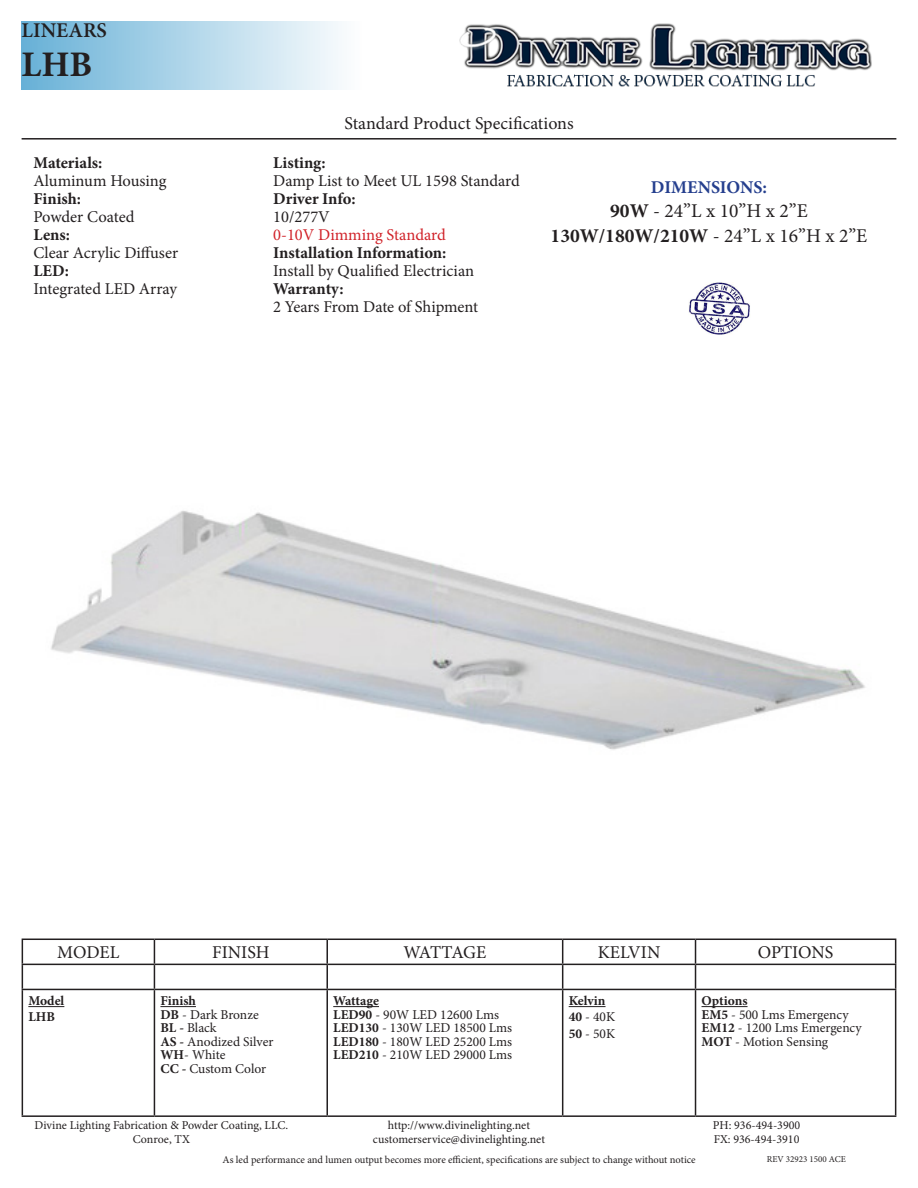
<style>
.page{position:relative;width:918px;height:1188px;background:#fff}
.page>*{position:absolute;margin:0;border:0;box-sizing:border-box;transform-origin:0 0}
.t1{font:700 36px "Minion Pro";color:#231f20}
.t2{font:600 21px "Minion Pro";color:#231f20}
.t3{font:700 19.5px "Minion Pro";color:#231f20}
.t4{font:19.5px "Minion Pro";color:#231f20}
.t5{font:18px "Minion Pro";color:#231f20}
.t6{font:700 18px "Minion Pro";color:#253f8e}
.t7{font:18px "Minion Pro";letter-spacing:-.045em;color:#231f20}
.t8{font:16.5px "Minion Pro";color:#231f20}
.t9{font:700 16.5px "Minion Pro";color:#231f20}
.t10{font:16.5px "Minion Pro";color:#d1232a}
.t11{font:13.5px "Minion Pro";color:#231f20}
.t12{font:700 13.5px "Minion Pro";color:#231f20}
.t13{font:12px "Minion Pro";color:#231f20}
.t14{font:10.5px "Minion Pro";letter-spacing:-.005em;color:#231f20}
.t15{font:9px "Minion Pro";color:#231f20}
.s1{font-weight:700}
.s2{font-weight:400}
</style>
<div class="page">
<div style="left:22px;top:21px;width:412px;height:69px;background:linear-gradient(to right,#6cb3d8,#fff)"></div>
<hr style="left:22px;top:138px;width:874px;height:2px;background:#231f20">
<img style="left:688px;top:282px;width:62px;height:53px">
<hr style="left:22px;top:939px;width:132px;height:1px;background:#231f20">
<hr style="left:154px;top:939px;width:173px;height:1px;background:#231f20">
<hr style="left:327px;top:939px;width:236px;height:1px;background:#231f20">
<hr style="left:326px;top:940px;width:2px;height:24px;background:#231f20">
<hr style="left:563px;top:939px;width:133px;height:1px;background:#231f20">
<hr style="left:696px;top:939px;width:200px;height:1px;background:#231f20">
<hr style="left:22px;top:964px;width:132px;height:1px;background:#231f20">
<svg style="left:22px;top:940px;width:1px;height:49px"></svg>
<hr style="left:154px;top:964px;width:173px;height:1px;background:#231f20">
<svg style="left:154px;top:940px;width:1px;height:49px"></svg>
<hr style="left:327px;top:964px;width:236px;height:1px;background:#231f20">
<hr style="left:326px;top:965px;width:2px;height:24px;background:#231f20">
<hr style="left:563px;top:964px;width:133px;height:1px;background:#231f20">
<svg style="left:562px;top:940px;width:1px;height:49px"></svg>
<hr style="left:696px;top:964px;width:200px;height:1px;background:#231f20">
<svg style="left:695px;top:940px;width:1px;height:49px"></svg>
<svg style="left:895px;top:940px;width:1px;height:49px"></svg>
<hr style="left:22px;top:989px;width:132px;height:1px;background:#231f20">
<hr style="left:22px;top:990px;width:1px;height:125px;background:#231f20">
<hr style="left:154px;top:989px;width:173px;height:1px;background:#231f20">
<hr style="left:154px;top:990px;width:1px;height:125px;background:#231f20">
<hr style="left:327px;top:989px;width:236px;height:1px;background:#231f20">
<hr style="left:326px;top:990px;width:2px;height:125px;background:#231f20">
<hr style="left:563px;top:989px;width:133px;height:1px;background:#231f20">
<hr style="left:562px;top:990px;width:1px;height:125px;background:#231f20">
<hr style="left:696px;top:989px;width:200px;height:1px;background:#231f20">
<hr style="left:695px;top:990px;width:1px;height:125px;background:#231f20">
<hr style="left:895px;top:990px;width:1px;height:125px;background:#231f20">
<hr style="left:22px;top:1115px;width:132px;height:2px;background:#231f20">
<hr style="left:154px;top:1115px;width:173px;height:2px;background:#231f20">
<hr style="left:327px;top:1115px;width:236px;height:2px;background:#231f20">
<hr style="left:563px;top:1115px;width:133px;height:2px;background:#231f20">
<hr style="left:696px;top:1115px;width:200px;height:2px;background:#231f20">
<hr style="left:28px;top:1006px;width:36px;height:1px;background:#231f20">
<hr style="left:160px;top:1006px;width:36px;height:1px;background:#231f20">
<hr style="left:333px;top:1006px;width:46px;height:1px;background:#231f20">
<hr style="left:569px;top:1006px;width:37px;height:1px;background:#231f20">
<hr style="left:702px;top:1006px;width:46px;height:1px;background:#231f20">
<img style="left:459px;top:23px;width:413px;height:64px">
<img style="left:51px;top:510px;width:814px;height:240px">
<p class="t2" style="left:22px;top:15px;width:87px">LINEARS</p>
<p class="t1" style="left:22px;top:39px;width:72px">LHB</p>
<p class="t9" style="left:33px;top:152px;width:70px">Materials:</p>
<p class="t8" style="left:33px;top:170px;width:135px">Aluminum Housing</p>
<p class="t9" style="left:33px;top:188px;width:49px">Finish:</p>
<p class="t8" style="left:33px;top:206px;width:103px">Powder Coated</p>
<p class="t9" style="left:33px;top:224px;width:38px">Lens:</p>
<p class="t8" style="left:33px;top:242px;width:146px">Clear Acrylic Diffuser</p>
<p class="t9" style="left:33px;top:260px;width:37px">LED:</p>
<p class="t8" style="left:33px;top:278px;width:145px">Integrated LED Array</p>
<p class="t5" style="left:344px;top:111px;width:231px">Standard Product Specifications</p>
<p class="t9" style="left:273px;top:152px;width:54px">Listing:</p>
<p class="t8" style="left:273px;top:170px;width:248px">Damp List to Meet UL 1598 Standard</p>
<p class="t9" style="left:273px;top:188px;width:84px">Driver Info:</p>
<p class="t8" style="left:273px;top:206px;width:58px">10/277V</p>
<p class="t10" style="left:273px;top:224px;width:174px">0-10V Dimming Standard</p>
<p class="t9" style="left:273px;top:242px;width:175px">Installation Information:</p>
<p class="t8" style="left:273px;top:260px;width:202px">Install by Qualified Electrician</p>
<p class="t9" style="left:273px;top:278px;width:72px">Warranty:</p>
<p class="t8" style="left:273px;top:296px;width:207px">2 Years From Date of Shipment</p>
<p class="t6" style="left:651px;top:175px;width:118px">DIMENSIONS:</p>
<p class="t4" style="left:610px;top:197px;width:199px"><span class="s1">90W</span> - 24”L x 10”H x 2”E</p>
<p class="t3" style="left:551px;top:222px;width:318px">130W/180W/210W <span class="s2">- 24”L x 16”H x 2”E</span></p>
<p class="t5" style="left:57px;top:941px;width:64px">MODEL</p>
<p class="t5" style="left:212px;top:941px;width:59px">FINISH</p>
<p class="t7" style="left:403px;top:941px;width:84px">WATTAGE</p>
<p class="t5" style="left:598px;top:941px;width:64px">KELVIN</p>
<p class="t5" style="left:758px;top:941px;width:77px">OPTIONS</p>
<p class="t12" style="left:28px;top:991px;width:38px">Model</p>
<p class="t12" style="left:28px;top:1008px;width:28px">LHB</p>
<p class="t12" style="left:160px;top:991px;width:37px">Finish</p>
<p class="t11" style="left:160px;top:1005px;width:100px"><span class="s1">DB</span> - Dark Bronze</p>
<p class="t11" style="left:160px;top:1019px;width:58px"><span class="s1">BL -</span> Black</p>
<p class="t11" style="left:160px;top:1032px;width:115px"><span class="s1">AS -</span> Anodized Silver</p>
<p class="t11" style="left:160px;top:1046px;width:67px"><span class="s1">WH</span>- White</p>
<p class="t11" style="left:160px;top:1059px;width:107px"><span class="s1">CC -</span> Custom Color</p>
<p class="t12" style="left:569px;top:991px;width:38px">Kelvin</p>
<p class="t11" style="left:569px;top:1008px;width:48px"><span class="s1">40</span> - 40K</p>
<p class="t11" style="left:569px;top:1024px;width:48px"><span class="s1">50</span> - 50K</p>
<p class="t12" style="left:702px;top:991px;width:48px">Options</p>
<p class="t11" style="left:702px;top:1005px;width:149px"><span class="s1">EM5</span> - 500 Lms Emergency</p>
<p class="t11" style="left:702px;top:1019px;width:162px"><span class="s1">EM12</span> - 1200 Lms Emergency</p>
<p class="t11" style="left:702px;top:1032px;width:128px"><span class="s1">MOT</span> - Motion Sensing</p>
<p class="t12" style="left:333px;top:991px;width:47px">Wattage</p>
<p class="t11" style="left:333px;top:1005px;width:167px"><span class="s1">LED90</span> - 90W LED 12600 Lms</p>
<p class="t11" style="left:333px;top:1019px;width:180px"><span class="s1">LED130</span> - 130W LED 18500 Lms</p>
<p class="t11" style="left:333px;top:1032px;width:180px"><span class="s1">LED180</span> - 180W LED 25200 Lms</p>
<p class="t11" style="left:333px;top:1046px;width:180px"><span class="s1">LED210</span> - 210W LED 29000 Lms</p>
<p class="t13" style="left:35px;top:1117px;width:255px">Divine Lighting Fabrication &amp; Powder Coating, LLC.</p>
<p class="t13" style="left:133px;top:1131px;width:59px">Conroe, TX</p>
<p class="t13" style="left:388px;top:1117px;width:144px">http://www.divinelighting.net</p>
<p class="t13" style="left:373px;top:1131px;width:174px">customerservice@divinelighting.net</p>
<p class="t13" style="left:713px;top:1117px;width:89px">PH: 936-494-3900</p>
<p class="t13" style="left:714px;top:1131px;width:87px">FX: 936-494-3910</p>
<p class="t14" style="left:223px;top:1152px;width:475px">As led performance and lumen output becomes more efficient, specifications are subject to change without notice</p>
<p class="t15" style="left:767px;top:1153px;width:80px">REV 32923 1500 ACE</p>
</div>
